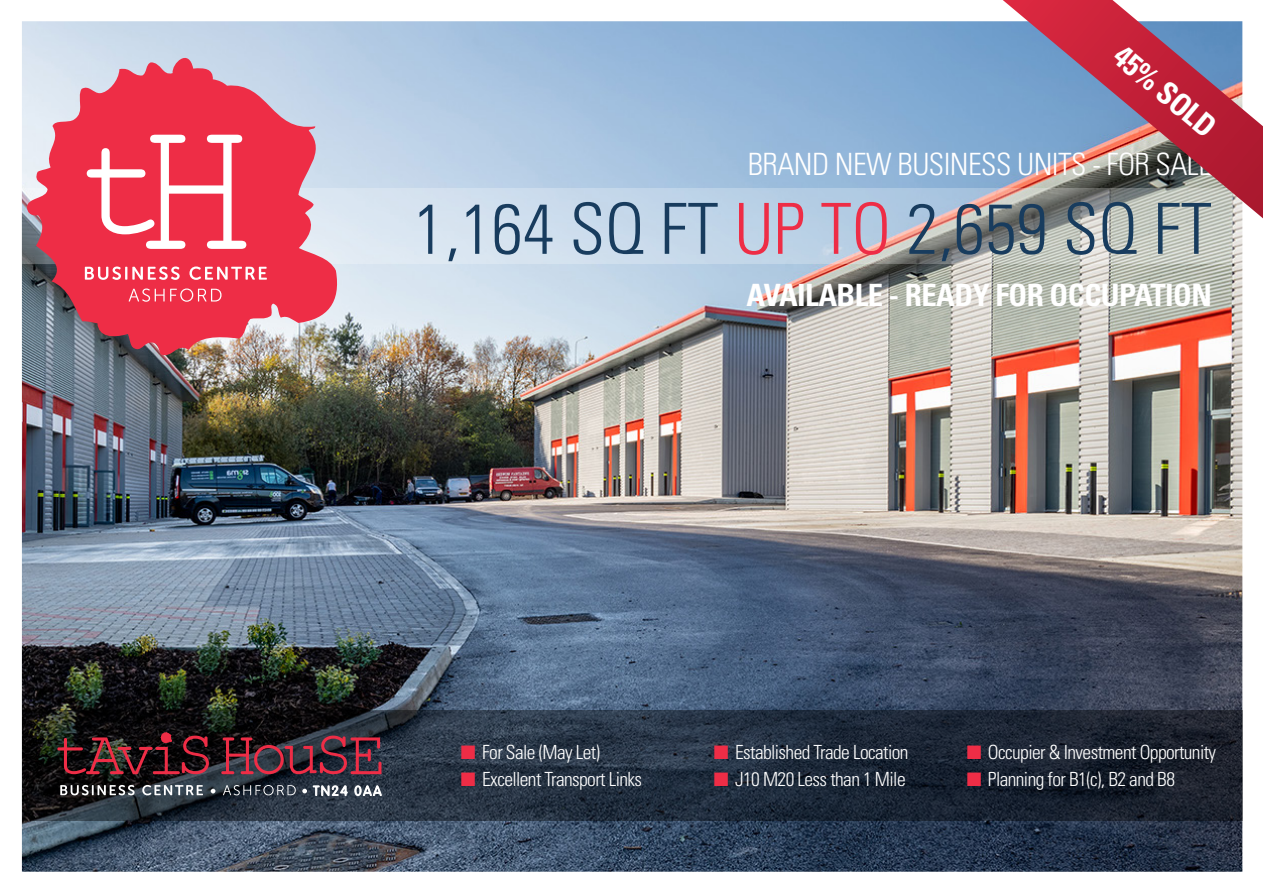
<style>
.page{position:relative;width:1263px;height:893px;background:#fff}
.page>*{position:absolute;margin:0;border:0;box-sizing:border-box;transform-origin:0 0}
.t1{font:300 condensed 70.5px "Univers";color:#183c5e}
.t2{font:700 condensed 30.75px "Univers";letter-spacing:-.02em;color:#fff}
.t3{font:300 condensed 30.75px "Univers";letter-spacing:-.02em;color:#fff}
.t4{font:300 condensed 19.5px "Univers";letter-spacing:-.03em;color:#fff}
.s1{color:#ee2d46}
</style>
<div class="page">
<img style="left:22px;top:21px;width:1220px;height:851px">
<svg style="left:22px;top:710px;width:1220px;height:111px;background:#1f2936"></svg>
<svg style="left:221px;top:736px;width:160px;height:38px;background:#562936"></svg>
<img style="left:57px;top:732px;width:152px;height:42px">
<svg style="left:60px;top:785px;width:75px;height:10px"></svg>
<svg style="left:142px;top:785px;width:61px;height:10px"></svg>
<svg style="left:211px;top:789px;width:4px;height:4px"></svg>
<svg style="left:302px;top:789px;width:5px;height:4px"></svg>
<svg style="left:223px;top:785px;width:73px;height:10px"></svg>
<svg style="left:313px;top:785px;width:69px;height:11px"></svg>
<svg style="left:22px;top:188px;width:1220px;height:76px;background:#c2ced8"></svg>
<svg style="left:26px;top:47px;width:315px;height:312px;background:#d56f82"></svg>
<svg style="left:87px;top:135px;width:159px;height:114px"></svg>
<svg style="left:85px;top:266px;width:95px;height:14px"></svg>
<svg style="left:189px;top:266px;width:78px;height:14px"></svg>
<svg style="left:129px;top:288px;width:93px;height:14px"></svg>
<svg style="left:1003px;top:0;width:260px;height:218px;background:#a2778b"></svg>
<p class="t2" style="left:1130px;top:37px;width:124px;rotate:40deg">45% SOLD</p>
<p class="t3" style="left:748px;top:145px;width:466px">BRAND NEW BUSINESS UNITS - FOR SALE</p>
<p class="t1" style="left:413px;top:187px;width:800px">1,164 SQ FT <span class="s1">UP TO</span> 2,659 SQ FT</p>
<p class="t2" style="left:746px;top:276px;width:467px">AVAILABLE - READY FOR OCCUPATION</p>
<p class="t4" style="left:461px;top:740px;width:141px"><span class="s1">■</span> For Sale (May Let)</p>
<p class="t4" style="left:461px;top:767px;width:183px"><span class="s1">■</span> Excellent Transport Links</p>
<p class="t4" style="left:714px;top:740px;width:196px"><span class="s1">■</span> Established Trade Location</p>
<p class="t4" style="left:714px;top:767px;width:193px"><span class="s1">■</span> J10 M20 Less than 1 Mile</p>
<p class="t4" style="left:967px;top:740px;width:251px"><span class="s1">■</span> Occupier &amp; Investment Opportunity</p>
<p class="t4" style="left:967px;top:767px;width:210px"><span class="s1">■</span> Planning for B1(c), B2 and B8</p>
</div>
